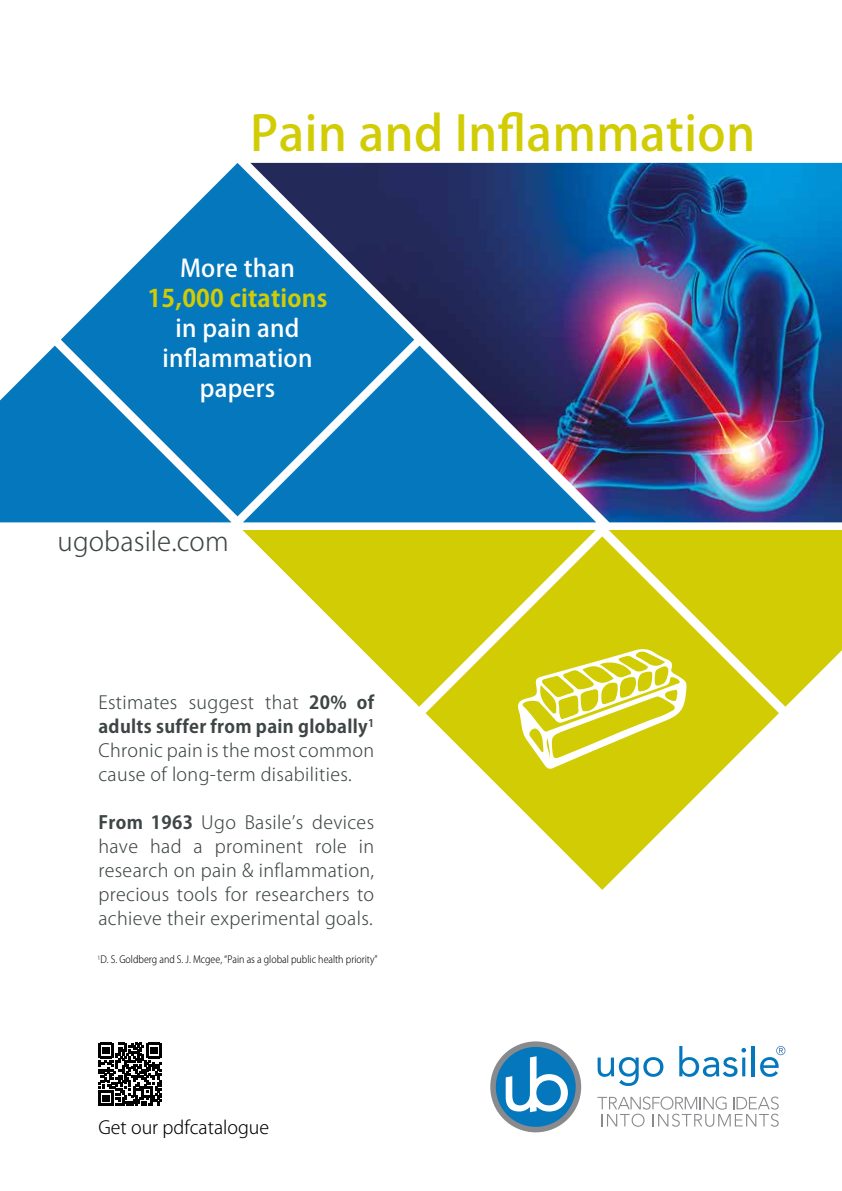
<style>
.page{position:relative;width:842px;height:1191px;background:#fff}
.page>*{position:absolute;margin:0;border:0;box-sizing:border-box;transform-origin:0 0}
.t1{font:500 48px "Koz Go Pro";letter-spacing:.01em;color:#d1cc04}
.t2{font:300 26px "Koz Go Pro";letter-spacing:.005em;color:#3e4545}
.t3{font:500 24px/30px "Koz Go Pro";letter-spacing:.01em;color:#fff;text-align:center}
.t4{font:700 24px "Koz Go Pro";letter-spacing:.01em;color:#d1cc04}
.t5{font:300 18px/24px "Koz Go Pro";letter-spacing:.02em;color:#3e4545;text-align:justify}
.t6{font:300 18px "Koz Go Pro";color:#000}
.t7{font:300 10px "Koz Go Pro";color:#000;scale:.9 1}
.s1{font-weight:700}
</style>
<div class="page">
<svg style="left:425px;top:536px;width:354px;height:354px"></svg>
<svg style="left:609px;top:530px;width:233px;height:176px;background:#d5d01a"></svg>
<svg style="left:242px;top:530px;width:354px;height:176px;fill:#d1cc04"></svg>
<svg style="left:61px;top:163px;width:189px;height:353px;fill:#0578bd"></svg>
<svg style="left:0;top:346px;width:232px;height:176px;background:#1a83c2"></svg>
<img style="left:250px;top:163px;width:592px;height:359px">
<svg style="left:516px;top:648px;width:172px;height:121px"></svg>
<svg style="left:598px;top:1057px;width:65px;height:29px"></svg>
<svg style="left:679px;top:1046px;width:67px;height:30px"></svg>
<hr style="left:752px;top:1046px;width:3px;height:30px;background:#0578bd">
<svg style="left:492px;top:1043px;width:88px;height:87px;background:#267cb0"></svg>
<div style="left:490px;top:1041px;width:91px;height:91px;border:6px solid #898a8d;border-radius:50%"></div>
<svg style="left:505px;top:1055px;width:64px;height:58px"></svg>
<svg style="left:760px;top:1046px;width:25px;height:30px"></svg>
<svg style="left:597px;top:1096px;width:182px;height:30px"></svg>
<svg style="left:98px;top:1043px;width:63px;height:63px"></svg>
<h1 class="t1" style="left:250px;top:103px;width:506px">Pain and Inflammation</h1>
<h3 class="t3" style="left:180px;top:254px;width:116px">More than</h3>
<h3 class="t4" style="left:148px;top:282px;width:181px">15,000 citations</h3>
<h3 class="t3" style="left:163px;top:314px;width:151px">in pain and inflammation papers</h3>
<h2 class="t2" style="left:58px;top:524px;width:173px">ugobasile.com</h2>
<p class="t5" style="left:98px;top:690px;width:277px">Estimates suggest that <span class="s1">20% of adults suffer from pain globally</span><sup>1<br></sup>Chronic pain is the most common cause of long-term disabilities.</p>
<p class="t5" style="left:98px;top:810px;width:277px"><span class="s1">From 1963</span> Ugo Basile’s devices have had a prominent role in research on pain &amp; inflammation, precious tools for researchers to achieve their experimental goals.</p>
<p class="t7" style="left:98px;top:952px;width:313px"><sup>1</sup>D. S. Goldberg and S. J. Mcgee, “Pain as a global public health priority”</p>
<p class="t6" style="left:98px;top:1115px;width:172px">Get our pdfcatalogue</p>
</div>
